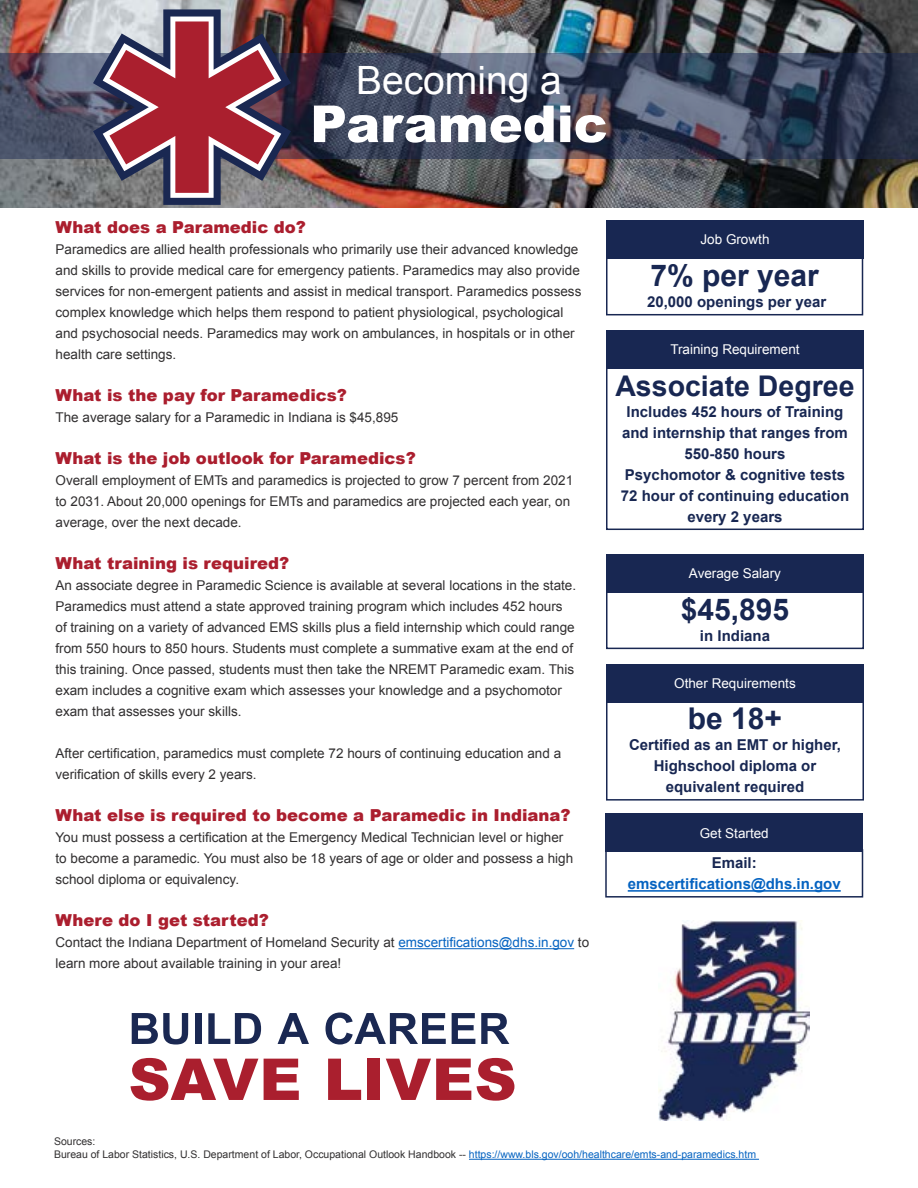
<style>
.page{position:relative;width:918px;height:1188px;background:#fff}
.page>*{position:absolute;margin:0;border:0;box-sizing:border-box;transform-origin:0 0}
.t1{font:900 51px "Arial";color:#fff}
.t2{font:39px "Arial";color:#fff}
.t3{font:700 30px "Arial";color:#182752}
.t4{font:700 28.5px "Arial";color:#182752}
.t5{font:900 16.5px "Arial";color:#ab1e2e}
.t6{font:700 15px/21px "Arial";color:#182752;text-align:center}
.t7{font:700 15px "Arial";color:#0563c1}
.t8{font:13.5px/21px "Arial";color:#312f30}
.t9{font:13.5px "Arial";color:#fff}
.t10{font:10.5px/13.5px "Arial";color:#312f30}
.s1{color:#0563c1}
</style>
<div class="page">
<img style="left:0;top:0;width:918px;height:208px">
<svg style="left:0;top:54px;width:918px;height:105px;background:#3e455a"></svg>
<div style="left:606px;top:256px;width:257px;height:59px;border:2px solid #182752"></div>
<div style="left:606px;top:366px;width:258px;height:164px;border:2px solid #182752"></div>
<div style="left:606px;top:590px;width:258px;height:59px;border:2px solid #182752"></div>
<div style="left:606px;top:699px;width:258px;height:102px;border:2px solid #182752"></div>
<div style="left:606px;top:220px;width:258px;height:38px;background:#182752"></div>
<div style="left:606px;top:330px;width:258px;height:39px;background:#182752"></div>
<div style="left:606px;top:554px;width:258px;height:39px;background:#182752"></div>
<div style="left:606px;top:664px;width:258px;height:38px;background:#182752"></div>
<hr style="left:469px;top:1159px;width:290px;height:1px;background:#0563c1">
<img style="left:658px;top:921px;width:151px;height:200px">
<hr style="left:398px;top:948px;width:176px;height:1px;background:#0563c1">
<hr style="left:628px;top:890px;width:213px;height:2px;background:#0563c1">
<div style="left:605px;top:849px;width:258px;height:49px;border:2px solid #182752"></div>
<div style="left:605px;top:814px;width:258px;height:38px;background:#182752"></div>
<svg style="left:93px;top:9px;width:198px;height:196px;background:#8f5f6d"></svg>
<svg style="left:131px;top:1058px;width:127px;height:43px"></svg>
<svg style="left:264px;top:1059px;width:35px;height:41px"></svg>
<svg style="left:328px;top:1059px;width:33px;height:41px"></svg>
<div style="left:367px;top:1059px;width:13px;height:41px;background:#aa1f2e"></div>
<svg style="left:386px;top:1059px;width:85px;height:41px"></svg>
<svg style="left:477px;top:1058px;width:37px;height:43px"></svg>
<svg style="left:132px;top:1013px;width:56px;height:32px"></svg>
<div style="left:195px;top:1013px;width:6px;height:31px;background:#1a2852"></div>
<svg style="left:208px;top:1013px;width:53px;height:31px"></svg>
<svg style="left:278px;top:1013px;width:31px;height:31px"></svg>
<svg style="left:326px;top:1013px;width:120px;height:32px"></svg>
<svg style="left:452px;top:1013px;width:23px;height:31px"></svg>
<svg style="left:481px;top:1013px;width:28px;height:31px"></svg>
<h2 class="t2" style="left:356px;top:55px;width:207px">Becoming a</h2>
<h1 class="t1" style="left:310px;top:87px;width:299px">Paramedic</h1>
<p class="t5" style="left:56px;top:215px;width:252px">What does a Paramedic do?</p>
<p class="t8" style="left:56px;top:239px;width:527px">Paramedics are allied health professionals who primarily use their advanced knowledge and skills to provide medical care for emergency patients. Paramedics may also provide services for non-emergent patients and assist in medical transport. Paramedics possess complex knowledge which helps them respond to patient physiological, psychological and psychosocial needs. Paramedics may work on ambulances, in hospitals or in other health care settings.</p>
<p class="t5" style="left:56px;top:383px;width:293px">What is the pay for Paramedics?</p>
<p class="t8" style="left:56px;top:407px;width:344px">The average salary for a Paramedic in Indiana is $45,895</p>
<p class="t5" style="left:56px;top:446px;width:362px">What is the job outlook for Paramedics?</p>
<p class="t8" style="left:56px;top:470px;width:519px">Overall employment of EMTs and paramedics is projected to grow 7 percent from 2021 to 2031. About 20,000 openings for EMTs and paramedics are projected each year, on average, over the next decade.</p>
<p class="t5" style="left:56px;top:551px;width:235px">What training is required?</p>
<p class="t8" style="left:56px;top:575px;width:522px">An associate degree in Paramedic Science is available at several locations in the state.<br>Paramedics must attend a state approved training program which includes 452 hours of training on a variety of advanced EMS skills plus a field internship which could range from 550 hours to 850 hours. Students must complete a summative exam at the end of this training. Once passed, students must then take the NREMT Paramedic exam. This exam includes a cognitive exam which assesses your knowledge and a psychomotor exam that assesses your skills.</p>
<p class="t8" style="left:56px;top:743px;width:507px">After certification, paramedics must complete 72 hours of continuing education and a verification of skills every 2 years.</p>
<p class="t5" style="left:56px;top:803px;width:517px">What else is required to become a Paramedic in Indiana?</p>
<p class="t8" style="left:56px;top:827px;width:519px">You must possess a certification at the Emergency Medical Technician level or higher to become a paramedic. You must also be 18 years of age or older and possess a high school diploma or equivalency.</p>
<p class="t5" style="left:56px;top:908px;width:215px">Where do I get started?</p>
<p class="t8" style="left:56px;top:932px;width:535px">Contact the Indiana Department of Homeland Security at <span class="s1">emscertifications@dhs.in.gov</span> to learn more about available training in your area!</p>
<p class="t9" style="left:700px;top:231px;width:71px">Job Growth</p>
<h3 class="t3" style="left:650px;top:256px;width:170px">7% per year</h3>
<p class="t6" style="left:647px;top:292px;width:181px">20,000 openings per year</p>
<p class="t9" style="left:670px;top:341px;width:131px">Training Requirement</p>
<h3 class="t4" style="left:615px;top:367px;width:241px">Associate Degree</h3>
<p class="t6" style="left:621px;top:402px;width:230px">Includes 452 hours of Training and internship that ranges from<br>550-850 hours<br>Psychomotor &amp; cognitive tests<br>72 hour of continuing education every 2 years</p>
<p class="t9" style="left:689px;top:565px;width:94px">Average Salary</p>
<h3 class="t3" style="left:681px;top:590px;width:110px">$45,895</h3>
<p class="t6" style="left:700px;top:626px;width:72px">in Indiana</p>
<p class="t9" style="left:674px;top:674px;width:123px">Other Requirements</p>
<h3 class="t3" style="left:688px;top:699px;width:96px">be 18+</h3>
<p class="t6" style="left:629px;top:735px;width:213px">Certified as an EMT or higher,<br>Highschool diploma or equivalent required</p>
<p class="t9" style="left:700px;top:824px;width:71px">Get Started</p>
<p class="t6" style="left:712px;top:853px;width:47px">Email:</p>
<p class="t7" style="left:628px;top:874px;width:215px">emscertifications@dhs.in.gov</p>
<p class="t10" style="left:54px;top:1134px;width:704px">Sources:<br>Bureau of Labor Statistics, U.S. Department of Labor, Occupational Outlook Handbook -- <span class="s1">https://www.bls.gov/ooh/healthcare/emts-and-paramedics.htm</span></p>
</div>
